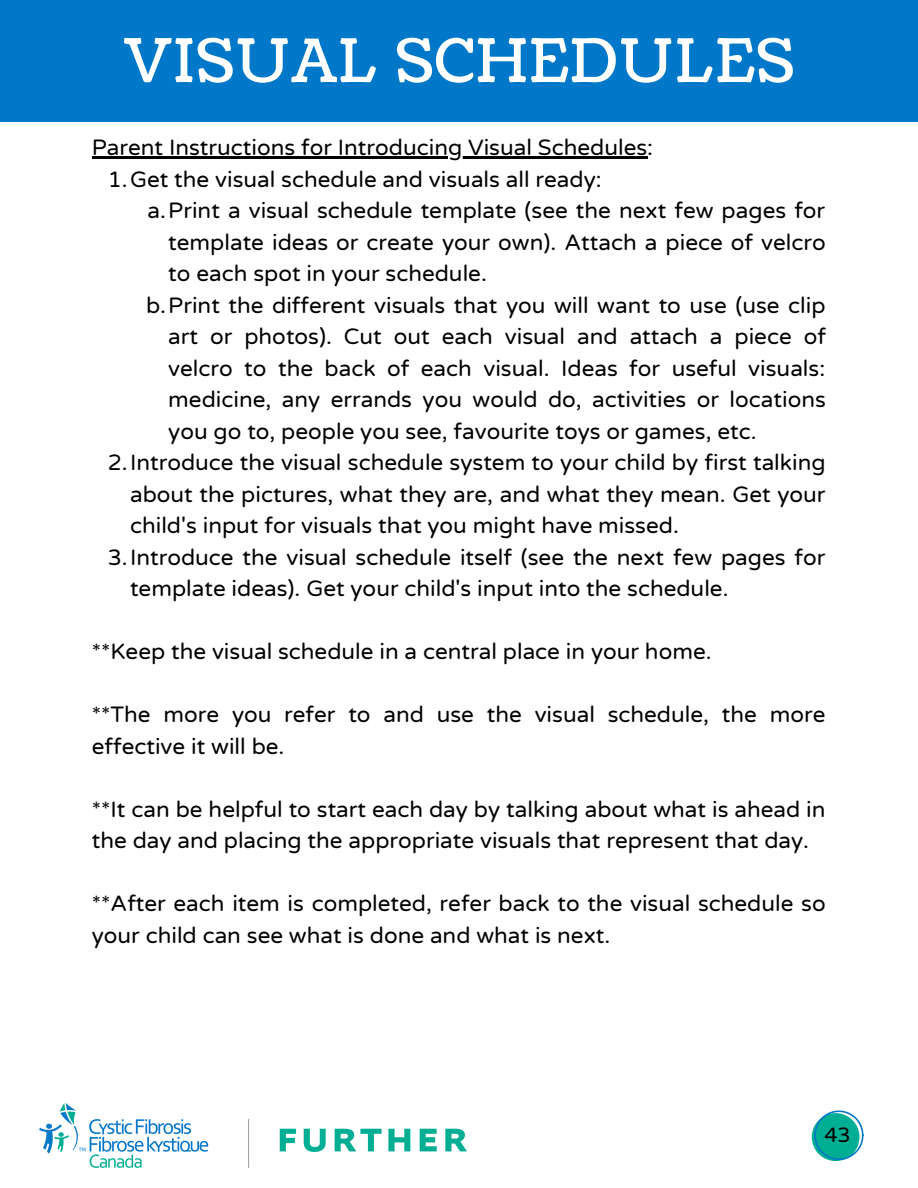
<style>
.page{position:relative;width:918px;height:1188px;background:#fff}
.page>*{position:absolute;margin:0;border:0;box-sizing:border-box;transform-origin:0 0}
.t1{font:60px "Coustard";letter-spacing:.03em;color:#fff}
.t2{font:22.5px/31.5px "Varela Round";color:#000}
.t3{font:21px "Varela Round";color:#000}
</style>
<div class="page">
<div style="left:0;top:0;width:918px;height:122px;background:#0078ca"></div>
<hr style="left:92px;top:156px;width:555px;height:3px;background:#000">
<img style="left:40px;top:1104px;width:426px;height:64px">
<svg style="left:812px;top:1110px;width:52px;height:50px"></svg>
<h1 class="t1" style="left:124px;top:21px;width:672px">VISUAL SCHEDULES</h1>
<p class="t2" style="left:92px;top:132px;width:563px">Parent Instructions for Introducing Visual Schedules:</p>
<p class="t2" style="left:108px;top:164px;width:495px">1.Get the visual schedule and visuals all ready:</p>
<p class="t2" style="left:148px;top:195px;width:679px">a.Print a visual schedule template (see the next few pages for</p>
<p class="t2" style="left:168px;top:227px;width:659px">template ideas or create your own). Attach a piece of velcro</p>
<p class="t2" style="left:168px;top:258px;width:320px">to each spot in your schedule.</p>
<p class="t2" style="left:146px;top:290px;width:681px">b.Print the different visuals that you will want to use (use clip</p>
<p class="t2" style="left:168px;top:321px;width:659px">art or photos). Cut out each visual and attach a piece of</p>
<p class="t2" style="left:168px;top:353px;width:658px">velcro to the back of each visual. Ideas for useful visuals:</p>
<p class="t2" style="left:168px;top:384px;width:659px">medicine, any errands you would do, activities or locations</p>
<p class="t2" style="left:168px;top:416px;width:590px">you go to, people you see, favourite toys or games, etc.</p>
<p class="t2" style="left:108px;top:447px;width:719px">2.Introduce the visual schedule system to your child by first talking</p>
<p class="t2" style="left:130px;top:479px;width:697px">about the pictures, what they are, and what they mean. Get your</p>
<p class="t2" style="left:130px;top:510px;width:550px">child's input for visuals that you might have missed.</p>
<p class="t2" style="left:108px;top:542px;width:719px">3.Introduce the visual schedule itself (see the next few pages for</p>
<p class="t2" style="left:130px;top:573px;width:600px">template ideas). Get your child's input into the schedule.</p>
<p class="t2" style="left:92px;top:636px;width:621px">**Keep the visual schedule in a central place in your home.</p>
<p class="t2" style="left:92px;top:699px;width:735px">**The more you refer to and use the visual schedule, the more effective it will be.</p>
<p class="t2" style="left:92px;top:794px;width:735px">**It can be helpful to start each day by talking about what is ahead in the day and placing the appropriate visuals that represent that day.</p>
<p class="t2" style="left:92px;top:888px;width:735px">**After each item is completed, refer back to the visual schedule so your child can see what is done and what is next.</p>
<p class="t3" style="left:824px;top:1123px;width:28px">43</p>
</div>
